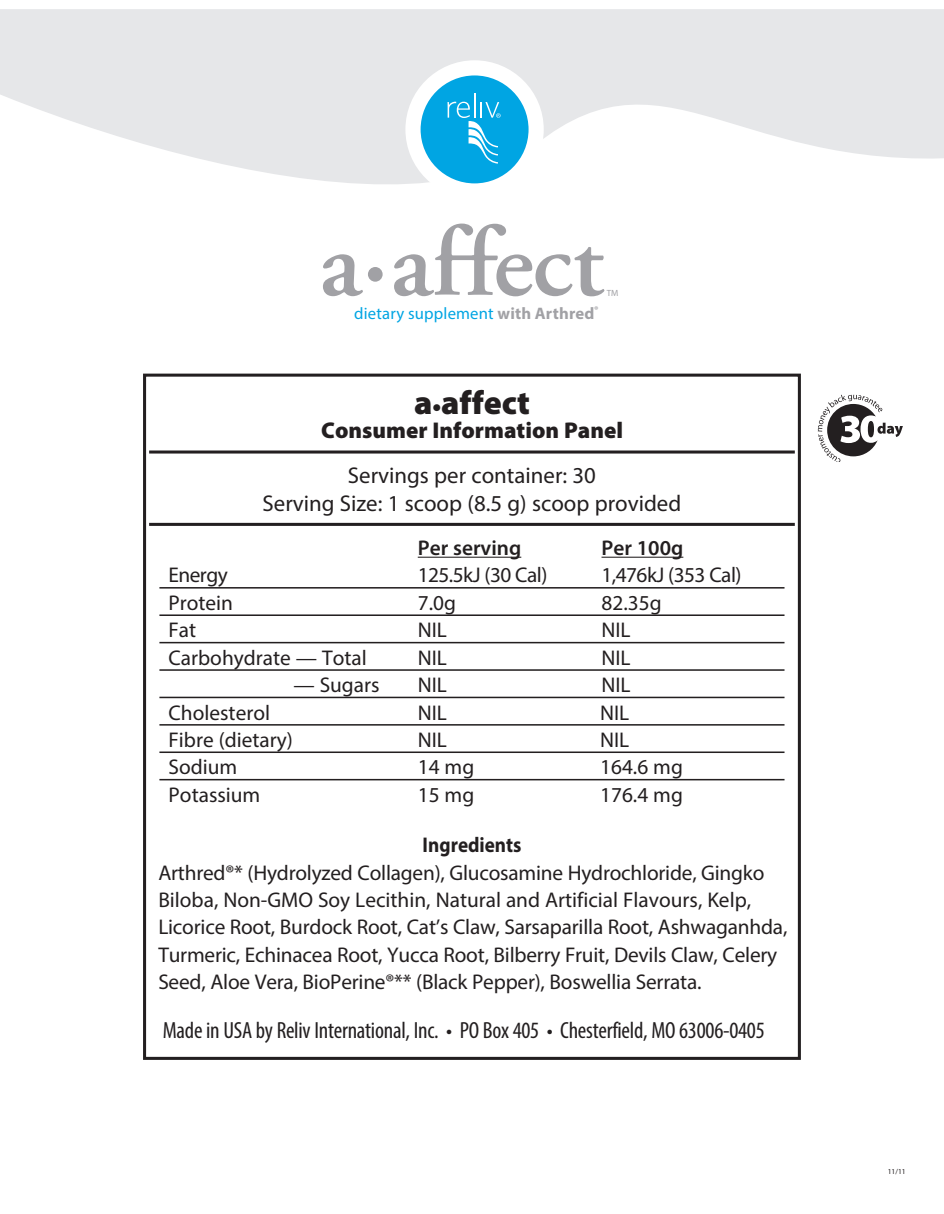
<style>
.page{position:relative;width:944px;height:1214px;background:#fff}
.page>*{position:absolute;margin:0;border:0;box-sizing:border-box;transform-origin:0 0}
.t1{font:900 33.45px "Myriad Pro";color:#231f20}
.t2{font:condensed 23.4px "Myriad Pro";letter-spacing:-.01em;color:#231f20}
.t3{font:22.8px/27.5px "Myriad Pro";color:#231f20;text-align:center}
.t4{font:900 22.8px "Myriad Pro";color:#231f20}
.t5{font:21.3px/27.5px "Myriad Pro";letter-spacing:-.01em;color:#231f20}
.t6{font:600 21.3px "Myriad Pro";color:#231f20}
.t7{font:700 21.3px "Myriad Pro";color:#231f20;scale:.9 1}
.t8{font:16.65px "Myriad Pro";letter-spacing:.01em;color:#00a5e3}
.t9{font:9px "Myriad Pro";color:#a1a1a5}
.t10{font:7.5px "Myriad Pro";color:#231f20}
.s1{font-weight:700;color:#a1a1a5}
.s2{font-size:24.3px}
</style>
<div class="page">
<svg style="left:0;top:9px;width:944px;height:175px;fill:#e6e7e9"></svg>
<svg style="left:413px;top:68px;width:123px;height:123px;fill:#00a5e3"></svg>
<div style="left:405px;top:60px;width:138px;height:139px;border:15px solid #fff;border-radius:50%"></div>
<svg style="left:447px;top:93px;width:53px;height:71px;background:#27b2e7"></svg>
<svg style="left:817px;top:395px;width:85px;height:67px"></svg>
<hr style="left:149px;top:450px;width:645px;height:3px;background:#231f20">
<hr style="left:149px;top:523px;width:645px;height:3px;background:#231f20">
<div style="left:143px;top:373px;width:657px;height:686px;border:3px solid #231f20"></div>
<hr style="left:418px;top:556px;width:103px;height:2px;background:#231f20">
<hr style="left:601px;top:556px;width:82px;height:2px;background:#231f20">
<hr style="left:159px;top:587px;width:625px;height:1px;background:#231f20">
<hr style="left:159px;top:614px;width:625px;height:2px;background:#231f20">
<hr style="left:159px;top:642px;width:625px;height:1px;background:#231f20">
<hr style="left:159px;top:669px;width:625px;height:2px;background:#231f20">
<hr style="left:159px;top:696px;width:625px;height:2px;background:#231f20">
<hr style="left:159px;top:724px;width:625px;height:1px;background:#231f20">
<hr style="left:159px;top:751px;width:625px;height:2px;background:#231f20">
<hr style="left:159px;top:779px;width:625px;height:1px;background:#231f20">
<svg style="left:323px;top:254px;width:40px;height:42px"></svg>
<svg style="left:394px;top:223px;width:210px;height:73px"></svg>
<div style="left:368px;top:267px;width:14px;height:15px;background:#a1a1a5;border-radius:50%"></div>
<p class="t8" style="left:354px;top:303px;width:246px">dietary supplement <span class="s1">with Arthred</span><sup>®</sup></p>
<p class="t9" style="left:606px;top:287px;width:13px">TM</p>
<p class="t1" style="left:414px;top:380px;width:117px">a<span class="s2">•</span>affect</p>
<p class="t4" style="left:321px;top:415px;width:303px">Consumer Information Panel</p>
<p class="t3" style="left:263px;top:461px;width:420px">Servings per container: 30<br>Serving Size: 1 scoop (8.5 g) scoop provided</p>
<p class="t6" style="left:418px;top:534px;width:105px">Per serving</p>
<p class="t6" style="left:601px;top:534px;width:83px">Per 100g</p>
<p class="t5" style="left:168px;top:561px;width:61px">Energy</p>
<p class="t5" style="left:418px;top:561px;width:131px">125.5kJ (30 Cal)</p>
<p class="t5" style="left:601px;top:561px;width:141px">1,476kJ (353 Cal)</p>
<p class="t5" style="left:168px;top:588px;width:66px">Protein</p>
<p class="t5" style="left:418px;top:588px;width:40px">7.0g</p>
<p class="t5" style="left:601px;top:588px;width:62px">82.35g</p>
<p class="t5" style="left:168px;top:616px;width:29px">Fat</p>
<p class="t5" style="left:418px;top:616px;width:31px">NIL</p>
<p class="t5" style="left:601px;top:616px;width:31px">NIL</p>
<p class="t5" style="left:168px;top:643px;width:200px">Carbohydrate — Total</p>
<p class="t5" style="left:418px;top:643px;width:31px">NIL</p>
<p class="t5" style="left:601px;top:643px;width:31px">NIL</p>
<p class="t5" style="left:293px;top:671px;width:88px">— Sugars</p>
<p class="t5" style="left:418px;top:671px;width:31px">NIL</p>
<p class="t5" style="left:601px;top:671px;width:31px">NIL</p>
<p class="t5" style="left:168px;top:698px;width:103px">Cholesterol</p>
<p class="t5" style="left:418px;top:698px;width:31px">NIL</p>
<p class="t5" style="left:600px;top:698px;width:31px">NIL</p>
<p class="t5" style="left:168px;top:725px;width:126px">Fibre (dietary)</p>
<p class="t5" style="left:418px;top:725px;width:31px">NIL</p>
<p class="t5" style="left:600px;top:725px;width:31px">NIL</p>
<p class="t5" style="left:168px;top:753px;width:70px">Sodium</p>
<p class="t5" style="left:418px;top:753px;width:58px">14 mg</p>
<p class="t5" style="left:600px;top:753px;width:84px">164.6 mg</p>
<p class="t5" style="left:169px;top:780px;width:93px">Potassium</p>
<p class="t5" style="left:418px;top:780px;width:58px">15 mg</p>
<p class="t5" style="left:600px;top:780px;width:84px">176.4 mg</p>
<p class="t7" style="left:422px;top:831px;width:111px">Ingredients</p>
<p class="t5" style="left:158px;top:858px;width:630px">Arthred®* (Hydrolyzed Collagen), Glucosamine Hydrochloride, Gingko Biloba, Non-GMO Soy Lecithin, Natural and Artificial Flavours, Kelp, Licorice Root, Burdock Root, Cat’s Claw, Sarsaparilla Root, Ashwaganhda, Turmeric, Echinacea Root, Yucca Root, Bilberry Fruit, Devils Claw, Celery Seed, Aloe Vera, BioPerine®** (Black Pepper), Boswellia Serrata.</p>
<p class="t2" style="left:163px;top:1016px;width:603px">Made in USA by Reliv International, Inc. • PO Box 405 • Chesterfield, MO 63006-0405</p>
<p class="t10" style="left:887px;top:1167px;width:19px">11/11</p>
</div>
